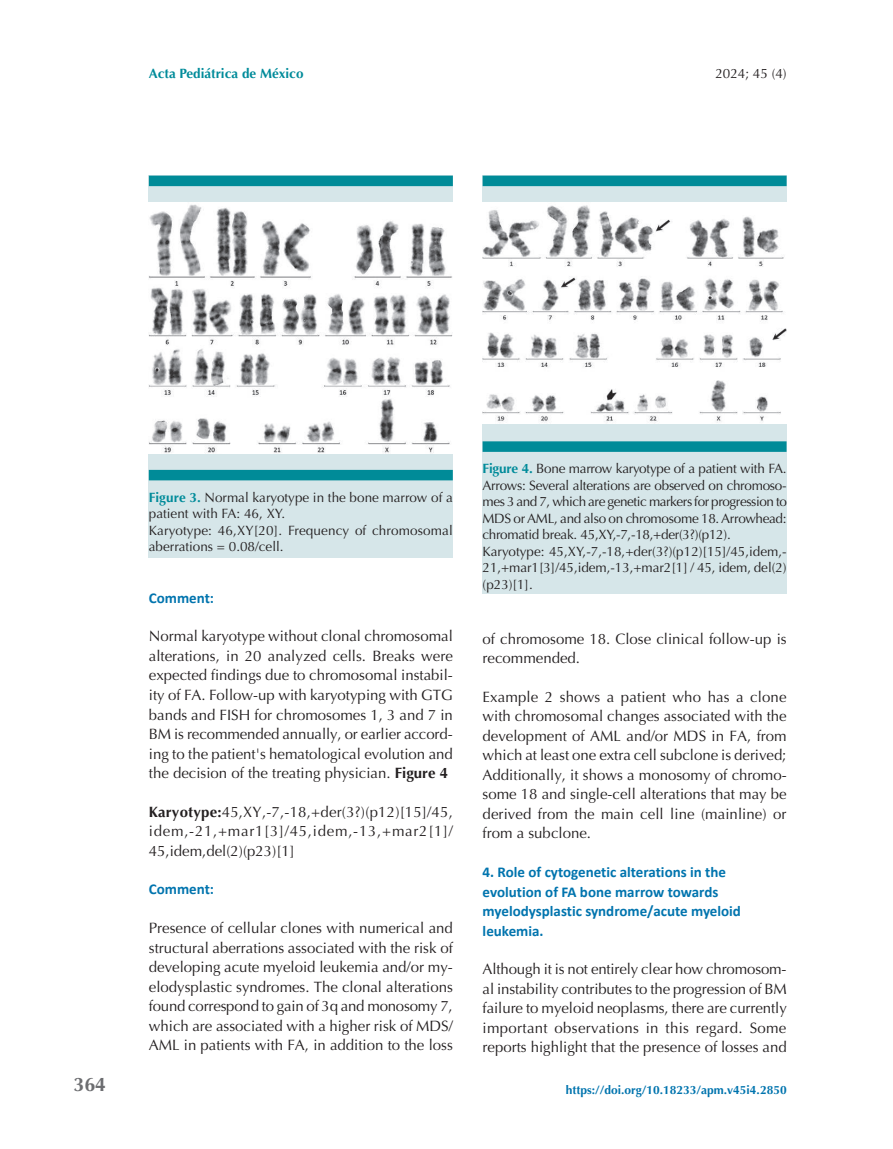
<style>
.page{position:relative;width:893px;height:1149px;background:#fff}
.page>*{position:absolute;margin:0;border:0;box-sizing:border-box;transform-origin:0 0}
.t1{font:700 19.5px "Optima";color:#6c6d70}
.t2{font:15px/19.5px "Optima";color:#231f20;text-align:justify}
.t3{font:700 15px/19.5px "Calibri";color:#0074ae}
.t4{font:13.5px/16.5px "Optima";letter-spacing:-.02em;color:#231f20}
.t5{font:13.5px/16.5px "Optima";color:#231f20}
.t6{font:700 13.5px "Optima";color:#008b9a}
.t7{font:700 12px "Optima";color:#0074ae}
.s1{font-weight:700;color:#008b9a}
.s2{font-weight:700}
</style>
<div class="page">
<div style="left:149px;top:175px;width:304px;height:383px;background:#d6e6e9"></div>
<div style="left:483px;top:175px;width:304px;height:419px;background:#d6e6e9"></div>
<div style="left:149px;top:175px;width:304px;height:11px;background:#008b98"></div>
<div style="left:483px;top:175px;width:304px;height:11px;background:#008b98"></div>
<div style="left:149px;top:469px;width:304px;height:11px;background:#008b98"></div>
<div style="left:483px;top:441px;width:303px;height:10px;background:#008b98"></div>
<img style="left:149px;top:202px;width:304px;height:251px">
<img style="left:482px;top:202px;width:304px;height:221px">
<p class="t6" style="left:149px;top:66px;width:156px">Acta Pediátrica de México</p>
<p class="t4" style="left:715px;top:65px;width:73px">2024; 45 (4)</p>
<h1 class="t1" style="left:74px;top:1072px;width:34px">364</h1>
<p class="t5" style="left:149px;top:489px;width:306px"><span class="s1">Figure 3.</span> Normal karyotype in the bone marrow of a patient with FA: 46, XY.<br>Karyotype: 46,XY[20]. Frequency of chromosomal aberrations = 0.08/cell.</p>
<p class="t3" style="left:149px;top:587px;width:67px">Comment:</p>
<p class="t2" style="left:149px;top:626px;width:306px">Normal karyotype without clonal chromosomal alterations, in 20 analyzed cells. Breaks were expected findings due to chromosomal instabil&shy;ity of FA. Follow-up with karyotyping with GTG bands and FISH for chromosomes 1, 3 and 7 in BM is recommended annually, or earlier accord&shy;ing to the patient's hematological evolution and the decision of the treating physician. <span class="s2">Figure 4</span></p>
<p class="t2" style="left:149px;top:801px;width:306px"><span class="s2">Karyotype:</span>45,XY,-7,-18,+der(3?)(p12)[15]/45, idem,-21,+mar1[3]/45,idem,-13,+mar2[1]/ 45,idem,del(2)(p23)[1]</p>
<p class="t3" style="left:149px;top:878px;width:67px">Comment:</p>
<p class="t2" style="left:149px;top:918px;width:306px">Presence of cellular clones with numerical and structural aberrations associated with the risk of developing acute myeloid leukemia and/or my&shy;elodysplastic syndromes. The clonal alterations found correspond to gain of 3q and monosomy 7, which are associated with a higher risk of MDS/ AML in patients with FA, in addition to the loss</p>
<p class="t4" style="left:483px;top:460px;width:306px"><span class="s1">Figure 4.</span> Bone marrow karyotype of a patient with FA.<br>Arrows: Several alterations are observed on chromoso&shy;mes 3 and 7, which are genetic markers for progression to MDS or AML, and also on chromosome 18. Arrowhead: chromatid break. 45,XY,-7,-18,+der(3?)(p12).<br>Karyotype: 45,XY,-7,-18,+der(3?)(p12)[15]/45,idem,- 21,+mar1[3]/45,idem,-13,+mar2[1] / 45, idem, del(2) (p23)[1].</p>
<p class="t2" style="left:483px;top:628px;width:306px">of chromosome 18. Close clinical follow-up is recommended.</p>
<p class="t2" style="left:483px;top:687px;width:306px">Example 2 shows a patient who has a clone with chromosomal changes associated with the development of AML and/or MDS in FA, from which at least one extra cell subclone is derived; Additionally, it shows a monosomy of chromo&shy;some 18 and single-cell alterations that may be derived from the main cell line (mainline) or from a subclone.</p>
<p class="t3" style="left:483px;top:861px;width:260px">4. Role of cytogenetic alterations in the evolution of FA bone marrow towards myelodysplastic syndrome/acute myeloid leukemia.</p>
<p class="t2" style="left:483px;top:959px;width:306px">Although it is not entirely clear how chromosom&shy;al instability contributes to the progression of BM failure to myeloid neoplasms, there are currently important observations in this regard. Some reports highlight that the presence of losses and</p>
<p class="t7" style="left:566px;top:1082px;width:222px">https://doi.org/10.18233/apm.v45i4.2850</p>
</div>
